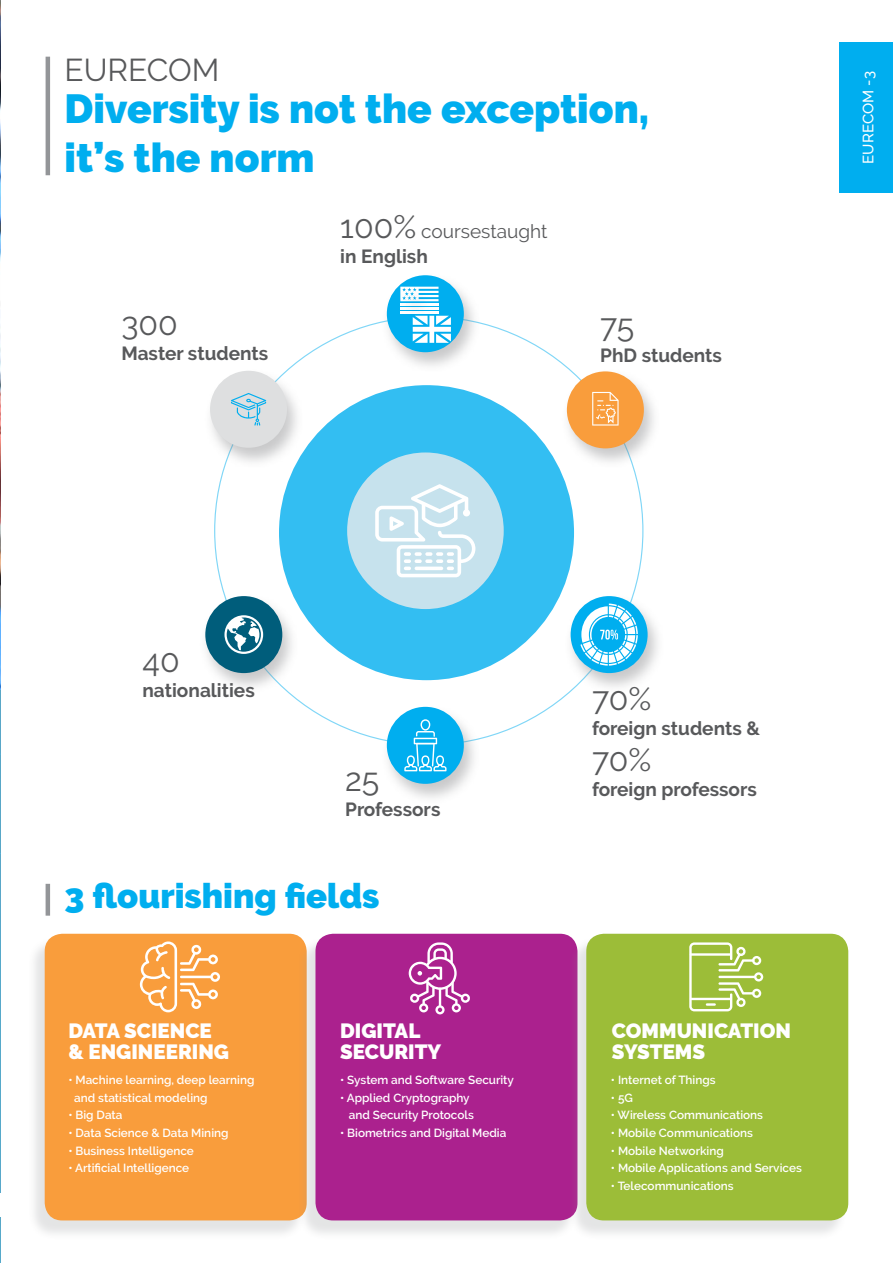
<style>
.page{position:relative;width:893px;height:1263px;background:#fff}
.page>*{position:absolute;margin:0;border:0;box-sizing:border-box;transform-origin:0 0}
.t1{font:900 40.5px/48.6px "Raleway";color:#00aeef}
.t2{font:900 34.5px "Raleway";color:#00aeef}
.t3{font:32.1px "Raleway";color:#58595b}
.t4{font:31.5px "Raleway";color:#58595b}
.t5{font:900 20.55px/20.5px "Raleway";color:#fff}
.t6{font:700 19.05px "Raleway";color:#58595b}
.t7{font:19.05px/24.9px "Raleway";color:#58595b}
.t8{font:500 15px "Raleway";letter-spacing:.01em;color:#fff}
.t9{font:600 11.7px/17.5px "Raleway";color:#fff}
.s1{font-size:32.1px}
.s2{font-weight:700}
</style>
<div class="page">
<img style="left:0;top:0;width:1px;height:690px">
<div style="left:840px;top:43px;width:53px;height:150px;background:#00aeef"></div>
<hr style="left:46px;top:57px;width:4px;height:118px;background:#939598">
<hr style="left:46px;top:884px;width:4px;height:32px;background:#939598">
<div style="left:27px;top:937px;width:278px;height:303px;background:#939598;opacity:.25"></div>
<div style="left:45px;top:934px;width:262px;height:286px;background:#f99d3c;border-radius:18px"></div>
<div style="left:298px;top:937px;width:278px;height:303px;background:#939598;opacity:.25"></div>
<div style="left:315px;top:934px;width:262px;height:286px;background:#ab218e;border-radius:18px"></div>
<div style="left:569px;top:937px;width:278px;height:303px;background:#939598;opacity:.25"></div>
<div style="left:586px;top:934px;width:262px;height:286px;background:#9cbd38;border-radius:18px"></div>
<svg style="left:140px;top:941px;width:80px;height:71px"></svg>
<svg style="left:689px;top:942px;width:74px;height:69px"></svg>
<svg style="left:409px;top:942px;width:61px;height:72px"></svg>
<div style="left:381px;top:273px;width:100px;height:100px;background:#77787b;opacity:.4"></div>
<div style="left:387px;top:275px;width:77px;height:77px;background:#00aeef;border-radius:50%"></div>
<div style="left:381px;top:705px;width:100px;height:100px;background:#77787b;opacity:.4"></div>
<div style="left:387px;top:707px;width:77px;height:77px;background:#00aeef;border-radius:50%"></div>
<div style="left:199px;top:594px;width:100px;height:100px;background:#77787b;opacity:.4"></div>
<div style="left:205px;top:596px;width:77px;height:77px;background:#005d7b;border-radius:50%"></div>
<div style="left:561px;top:369px;width:100px;height:100px;background:#77787b;opacity:.4"></div>
<div style="left:567px;top:371px;width:77px;height:77px;background:#f99d3c;border-radius:50%"></div>
<div style="left:565px;top:594px;width:100px;height:100px;background:#77787b;opacity:.4"></div>
<div style="left:571px;top:596px;width:77px;height:77px;background:#00aeef;border-radius:50%"></div>
<div style="left:204px;top:369px;width:100px;height:100px;background:#77787b;opacity:.4"></div>
<div style="left:210px;top:371px;width:77px;height:77px;background:#dedfe0;border-radius:50%"></div>
<svg style="left:231px;top:393px;width:35px;height:33px"></svg>
<svg style="left:592px;top:392px;width:27px;height:34px"></svg>
<div style="left:279px;top:385px;width:295px;height:295px;background:#33bef2;border-radius:50%"></div>
<div style="left:347px;top:452px;width:157px;height:157px;background:#c6e2ed;border-radius:50%"></div>
<svg style="left:224px;top:615px;width:39px;height:39px"></svg>
<svg style="left:404px;top:719px;width:42px;height:52px"></svg>
<svg style="left:580px;top:603px;width:58px;height:63px"></svg>
<hr style="left:400px;top:312px;width:39px;height:2px;background:#fff">
<hr style="left:400px;top:307px;width:39px;height:3px;background:#fff">
<hr style="left:400px;top:303px;width:39px;height:2px;background:#fff">
<div style="left:397px;top:296px;width:24px;height:23px;background:#77787b;opacity:.4"></div>
<div style="left:403px;top:296px;width:23px;height:23px;background:#77787b;opacity:.4"></div>
<div style="left:408px;top:296px;width:24px;height:23px;background:#77787b;opacity:.4"></div>
<svg style="left:400px;top:287px;width:39px;height:14px"></svg>
<svg style="left:413px;top:316px;width:38px;height:27px"></svg>
<svg style="left:375px;top:484px;width:100px;height:93px"></svg>
<img style="left:0;top:691px;width:1px;height:564px">
<svg style="left:0;top:1194px;width:1px;height:23px"></svg>
<h3 class="t4" style="left:65px;top:51px;width:156px">EURECOM</h3>
<h1 class="t1" style="left:65px;top:85px;width:586px">Diversity is not the exception, it’s the norm</h1>
<h3 class="t3" style="left:121px;top:305px;width:58px">300</h3>
<h3 class="t6" style="left:121px;top:342px;width:148px">Master students</h3>
<h3 class="t7" style="left:340px;top:218px;width:209px"><span class="s1">100%</span> coursestaught <span class="s2">in English</span></h3>
<h3 class="t3" style="left:600px;top:307px;width:36px">75</h3>
<h3 class="t6" style="left:600px;top:345px;width:123px">PhD students</h3>
<p class="t8" style="left:859px;top:164px;width:94px;rotate:-90deg">EURECOM -3</p>
<h3 class="t3" style="left:142px;top:642px;width:39px">40</h3>
<h3 class="t6" style="left:142px;top:680px;width:114px">nationalities</h3>
<h3 class="t3" style="left:592px;top:680px;width:61px">70%</h3>
<h3 class="t6" style="left:592px;top:718px;width:169px">foreign students &amp;</h3>
<h3 class="t3" style="left:592px;top:741px;width:61px">70%</h3>
<h3 class="t3" style="left:345px;top:761px;width:36px">25</h3>
<h3 class="t6" style="left:592px;top:778px;width:166px">foreign professors</h3>
<h3 class="t6" style="left:345px;top:799px;width:97px">Professors</h3>
<h2 class="t2" style="left:65px;top:875px;width:316px">3 flourishing fields</h2>
<h3 class="t5" style="left:68px;top:1020px;width:162px">DATA SCIENCE &amp; ENGINEERING</h3>
<h3 class="t5" style="left:340px;top:1020px;width:103px">DIGITAL<br>SECURITY</h3>
<h3 class="t5" style="left:612px;top:1020px;width:181px">COMMUNICATION<br>SYSTEMS</h3>
<p class="t9" style="left:74px;top:1071px;width:182px;text-indent:-6px">• Machine learning, deep learning and statistical modeling</p>
<p class="t9" style="left:68px;top:1106px;width:56px">• Big Data</p>
<p class="t9" style="left:68px;top:1124px;width:162px">• Data Science &amp; Data Mining</p>
<p class="t9" style="left:68px;top:1142px;width:127px">• Business Intelligence</p>
<p class="t9" style="left:68px;top:1159px;width:122px">• Artificial Intelligence</p>
<p class="t9" style="left:340px;top:1071px;width:175px">• System and Software Security</p>
<p class="t9" style="left:349px;top:1089px;width:127px;text-indent:-9px">• Applied Cryptography and Security Protocols</p>
<p class="t9" style="left:340px;top:1124px;width:168px">• Biometrics and Digital Media</p>
<p class="t9" style="left:611px;top:1071px;width:106px">• Internet of Things</p>
<p class="t9" style="left:611px;top:1089px;width:24px">• 5G</p>
<p class="t9" style="left:611px;top:1106px;width:154px">• Wireless Communications</p>
<p class="t9" style="left:611px;top:1124px;width:144px">• Mobile Communications</p>
<p class="t9" style="left:611px;top:1142px;width:114px">• Mobile Networking</p>
<p class="t9" style="left:611px;top:1159px;width:192px">• Mobile Applications and Services</p>
<p class="t9" style="left:611px;top:1177px;width:124px">• Telecommunications</p>
</div>
